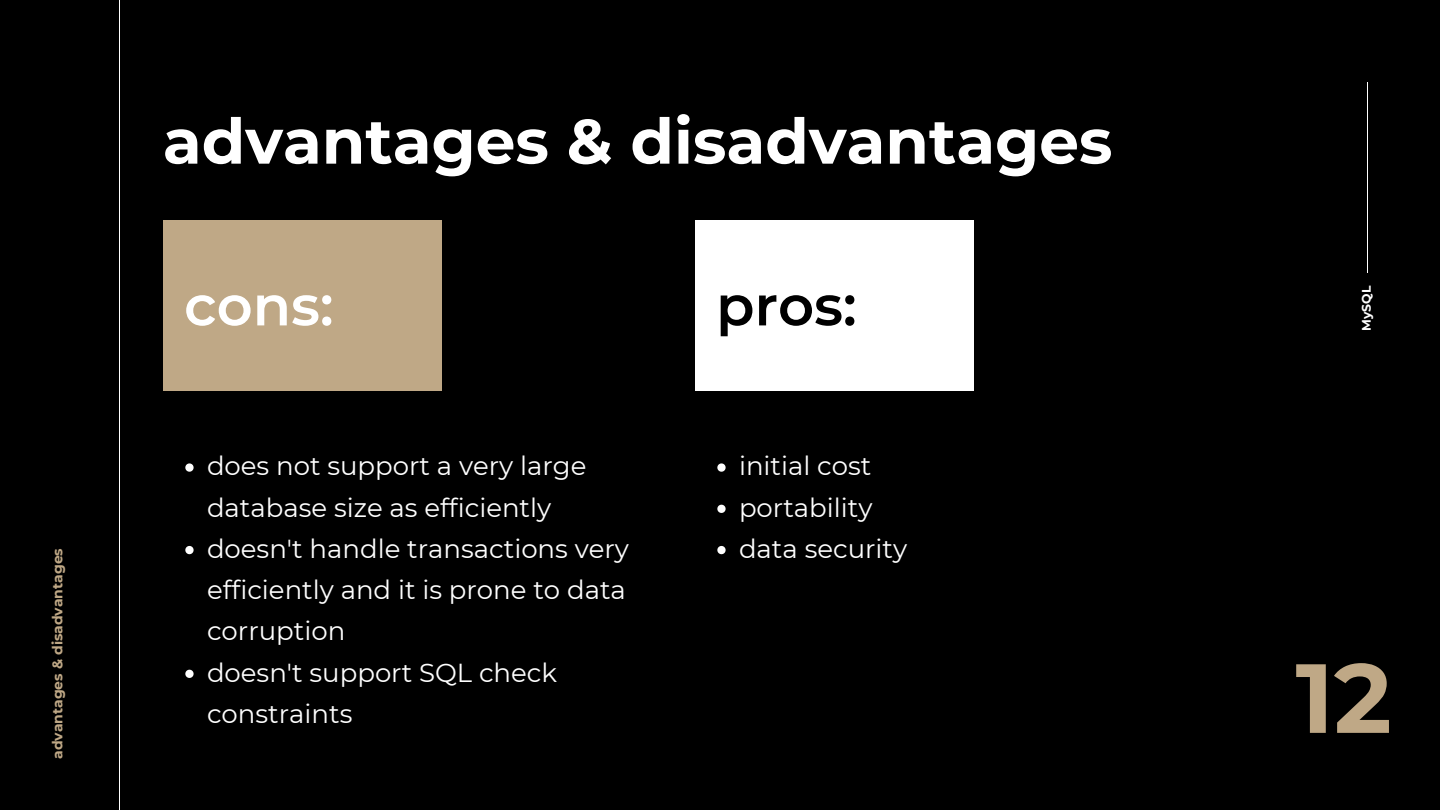
<style>
.page{position:relative;width:1440px;height:810px;background:#000}
.page>*{position:absolute;margin:0;border:0;box-sizing:border-box;transform-origin:0 0}
.t1{font:700 98px "Montserrat";color:#bfa886}
.t2{font:700 63px "Montserrat";color:#fff}
.t3{font:600 56px "Montserrat";color:#fff}
.t4{font:600 56px "Montserrat";color:#000}
.t5{font:26px/41.2px "Montserrat";color:#fff}
.t6{font:700 14px "Montserrat";color:#bfa886}
.t7{font:700 12.4px "Montserrat";color:#fff}
</style>
<div class="page">
<hr style="left:119px;top:0;width:1px;height:810px;background:#fff">
<svg style="left:717px;top:463px;width:9px;height:9px"></svg>
<svg style="left:717px;top:505px;width:9px;height:8px"></svg>
<svg style="left:717px;top:546px;width:9px;height:8px"></svg>
<div style="left:695px;top:220px;width:279px;height:171px;background:#fff"></div>
<div style="left:163px;top:220px;width:279px;height:171px;background:#bfa886"></div>
<hr style="left:1367px;top:82px;width:1px;height:191px;background:#fff">
<svg style="left:185px;top:463px;width:9px;height:9px"></svg>
<svg style="left:185px;top:546px;width:9px;height:8px"></svg>
<svg style="left:185px;top:670px;width:9px;height:8px"></svg>
<p class="t6" style="left:49px;top:759px;width:212px;rotate:-90deg">advantages &amp; disadvantages</p>
<p class="t2" style="left:163px;top:103px;width:951px">advantages &amp; disadvantages</p>
<p class="t3" style="left:184px;top:271px;width:151px">cons:</p>
<p class="t4" style="left:716px;top:271px;width:142px">pros:</p>
<p class="t5" style="left:207px;top:446px;width:381px">does not support a very large database size as efficiently</p>
<p class="t5" style="left:207px;top:528px;width:424px">doesn't handle transactions very efficiently and it is prone to data corruption</p>
<p class="t5" style="left:207px;top:652px;width:352px">doesn't support SQL check constraints</p>
<p class="t5" style="left:739px;top:446px;width:134px">initial cost</p>
<p class="t5" style="left:739px;top:487px;width:135px">portability</p>
<p class="t5" style="left:739px;top:528px;width:170px">data security</p>
<p class="t7" style="left:1359px;top:331px;width:47px;rotate:-90deg">MySQL</p>
<p class="t1" style="left:1296px;top:638px;width:98px">12</p>
</div>
